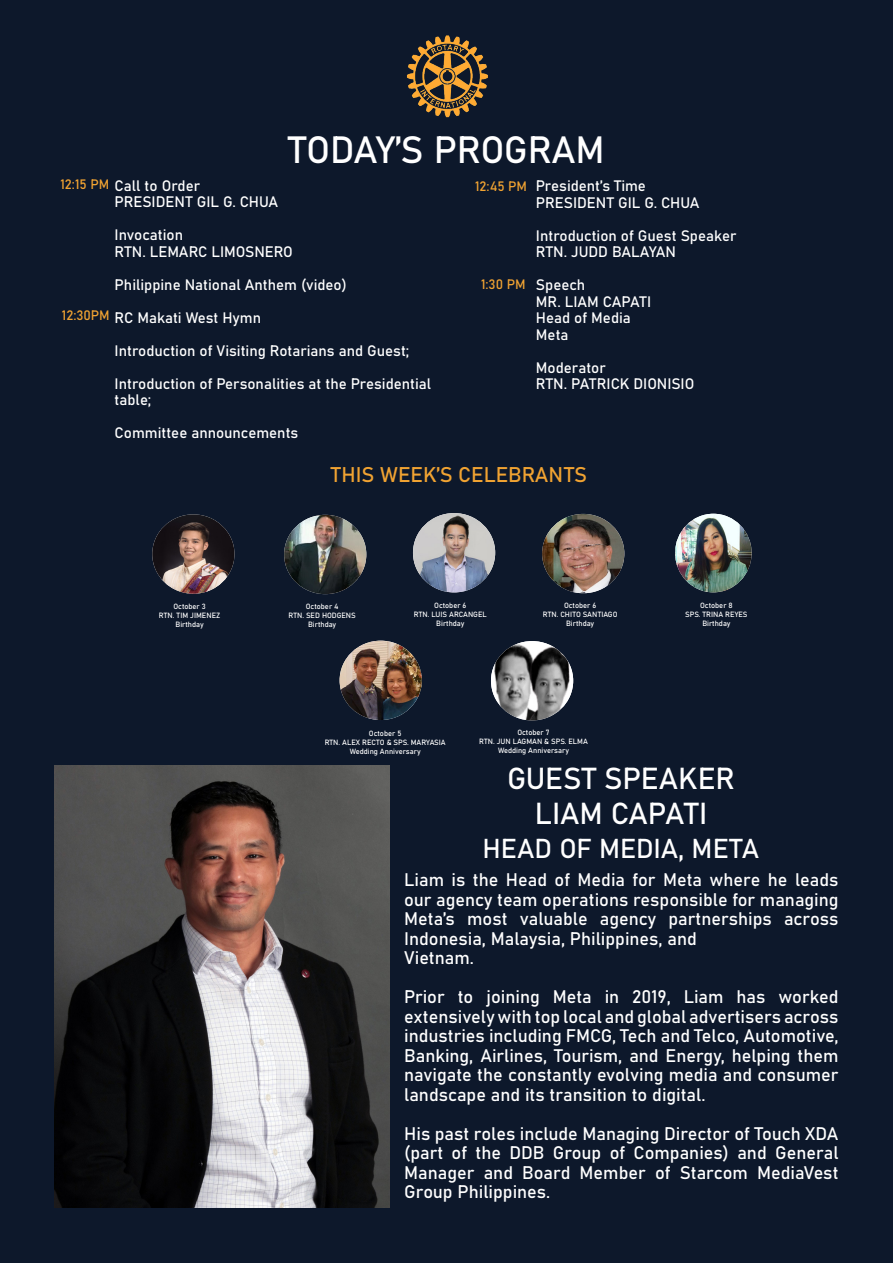
<style>
.page{position:relative;width:893px;height:1263px;background:#0d182b}
.page>*{position:absolute;margin:0;border:0;box-sizing:border-box;transform-origin:0 0}
.t1{font:37.5px "Bahnschrift";letter-spacing:-.015em;color:#fff}
.t2{font:30px "Bahnschrift";color:#fff}
.t3{font:27px "Bahnschrift";color:#fff}
.t4{font:21px "Bahnschrift";color:#f1a332}
.t5{font:18px/19.5px "Bahnschrift";color:#fff;text-align:justify}
.t6{font:15px/16.5px "Bahnschrift";color:#fff}
.t7{font:13.5px "Bahnschrift";color:#f1a332}
.t8{font:7.5px "Bahnschrift";color:#fff}
</style>
<div class="page">
<img style="left:406px;top:35px;width:82px;height:83px">
<img style="left:284px;top:515px;width:82px;height:79px">
<img style="left:152px;top:514px;width:82px;height:80px">
<img style="left:542px;top:514px;width:82px;height:79px">
<img style="left:413px;top:513px;width:82px;height:79px">
<img style="left:491px;top:641px;width:82px;height:79px">
<img style="left:340px;top:641px;width:82px;height:79px">
<img style="left:675px;top:514px;width:77px;height:78px">
<img style="left:54px;top:765px;width:335px;height:443px">
<p class="t1" style="left:288px;top:121px;width:318px">TODAY’S PROGRAM</p>
<p class="t7" style="left:60px;top:174px;width:50px">12:15 PM</p>
<p class="t6" style="left:115px;top:176px;width:87px">Call to Order</p>
<p class="t6" style="left:115px;top:193px;width:165px">PRESIDENT GIL G. CHUA</p>
<p class="t6" style="left:115px;top:226px;width:70px">Invocation</p>
<p class="t6" style="left:115px;top:242px;width:180px">RTN. LEMARC LIMOSNERO</p>
<p class="t6" style="left:115px;top:275px;width:234px">Philippine National Anthem (video)</p>
<p class="t6" style="left:115px;top:308px;width:148px">RC Makati West Hymn</p>
<p class="t6" style="left:115px;top:341px;width:296px">Introduction of Visiting Rotarians and Guest;</p>
<p class="t6" style="left:115px;top:374px;width:318px">Introduction of Personalities at the Presidential table;</p>
<p class="t6" style="left:115px;top:424px;width:185px">Committee announcements</p>
<p class="t7" style="left:62px;top:305px;width:49px">12:30PM</p>
<p class="t7" style="left:475px;top:176px;width:53px">12:45 PM</p>
<p class="t7" style="left:481px;top:274px;width:46px">1:30 PM</p>
<p class="t6" style="left:536px;top:177px;width:112px">President’s Time</p>
<p class="t6" style="left:536px;top:193px;width:165px">PRESIDENT GIL G. CHUA</p>
<p class="t6" style="left:536px;top:226px;width:202px">Introduction of Guest Speaker</p>
<p class="t6" style="left:536px;top:243px;width:142px">RTN. JUDD BALAYAN</p>
<p class="t6" style="left:536px;top:276px;width:51px">Speech</p>
<p class="t6" style="left:536px;top:292px;width:117px">MR. LIAM CAPATI</p>
<p class="t6" style="left:536px;top:309px;width:96px">Head of Media</p>
<p class="t6" style="left:536px;top:325px;width:34px">Meta</p>
<p class="t6" style="left:536px;top:358px;width:71px">Moderator</p>
<p class="t6" style="left:536px;top:375px;width:160px">RTN. PATRICK DIONISIO</p>
<p class="t8" style="left:173px;top:601px;width:34px">October 3</p>
<p class="t8" style="left:159px;top:610px;width:63px">RTN. TIM JIMENEZ</p>
<p class="t8" style="left:176px;top:619px;width:30px">Birthday</p>
<p class="t4" style="left:331px;top:459px;width:258px">THIS WEEK’S CELEBRANTS</p>
<p class="t8" style="left:306px;top:600px;width:34px">October 4</p>
<p class="t8" style="left:288px;top:609px;width:69px">RTN. SED HODGENS</p>
<p class="t8" style="left:308px;top:618px;width:30px">Birthday</p>
<p class="t8" style="left:434px;top:600px;width:34px">October 6</p>
<p class="t8" style="left:414px;top:609px;width:74px">RTN. LUIS ARCANGEL</p>
<p class="t8" style="left:436px;top:618px;width:30px">Birthday</p>
<p class="t8" style="left:564px;top:599px;width:34px">October 6</p>
<p class="t8" style="left:543px;top:608px;width:76px">RTN. CHITO SANTIAGO</p>
<p class="t8" style="left:566px;top:617px;width:30px">Birthday</p>
<p class="t8" style="left:369px;top:727px;width:34px">October 5</p>
<p class="t8" style="left:325px;top:736px;width:123px">RTN. ALEX RECTO &amp; SPS. MARYASIA</p>
<p class="t8" style="left:350px;top:745px;width:72px">Wedding Anniversary</p>
<p class="t8" style="left:517px;top:727px;width:34px">October 7</p>
<p class="t8" style="left:479px;top:736px;width:110px">RTN. JUN LAGMAN &amp; SPS. ELMA</p>
<p class="t8" style="left:498px;top:745px;width:72px">Wedding Anniversary</p>
<p class="t8" style="left:700px;top:599px;width:34px">October 8</p>
<p class="t8" style="left:685px;top:608px;width:64px">SPS. TRINA REYES</p>
<p class="t8" style="left:702px;top:617px;width:30px">Birthday</p>
<p class="t2" style="left:507px;top:755px;width:230px">GUEST SPEAKER</p>
<p class="t2" style="left:535px;top:791px;width:174px">LIAM CAPATI</p>
<p class="t3" style="left:483px;top:828px;width:278px">HEAD OF MEDIA, META</p>
<p class="t5" style="left:404px;top:869px;width:436px">Liam is the Head of Media for Meta where he leads our agency team operations responsible for managing Meta’s most valuable agency partnerships across Indonesia, Malaysia, Philippines, and</p>
<p class="t5" style="left:404px;top:947px;width:71px">Vietnam.</p>
<p class="t5" style="left:404px;top:986px;width:436px">Prior to joining Meta in 2019, Liam has worked extensively with top local and global advertisers across industries including FMCG, Tech and Telco, Automotive, Banking, Airlines, Tourism, and Energy, helping them navigate the constantly evolving media and consumer landscape and its transition to digital.</p>
<p class="t5" style="left:404px;top:1122px;width:436px">His past roles include Managing Director of Touch XDA (part of the DDB Group of Companies) and General Manager and Board Member of Starcom MediaVest Group Philippines.</p>
</div>
